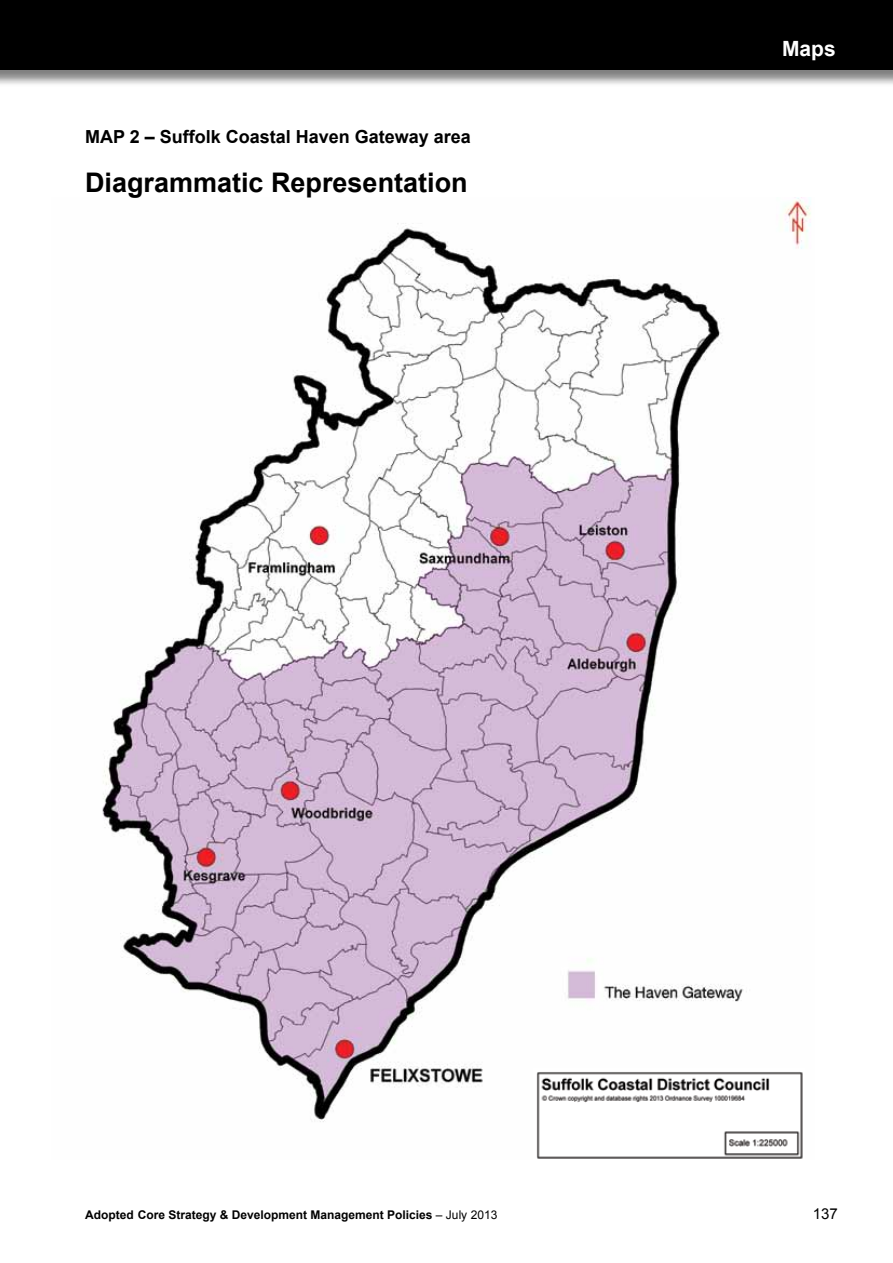
<style>
.page{position:relative;width:893px;height:1263px;background:#fff}
.page>*{position:absolute;margin:0;border:0;box-sizing:border-box;transform-origin:0 0}
.t1{font:700 27px "Arial";color:#000}
.t2{font:700 21px "Arial";color:#fff}
.t3{font:700 18px "Arial";color:#000}
.t4{font:15px "Arial";color:#000}
.t5{font:700 12px "Arial";color:#000}
.s1{font-weight:400}
</style>
<div class="page">
<div style="left:0;top:0;width:893px;height:86px;background:#000;opacity:.5"></div>
<div style="left:0;top:0;width:893px;height:70px;background:#000"></div>
<img style="left:102px;top:198px;width:709px;height:924px">
<img style="left:533px;top:1069px;width:272px;height:90px">
<div style="left:542px;top:1138px;width:138px;height:16px;background:#fff"></div>
<h3 class="t3" style="left:85px;top:125px;width:387px">MAP 2 – Suffolk Coastal Haven Gateway area</h3>
<h1 class="t1" style="left:85px;top:165px;width:384px">Diagrammatic Representation</h1>
<h2 class="t2" style="left:782px;top:35px;width:55px">Maps</h2>
<p class="t5" style="left:85px;top:1206px;width:414px">Adopted Core Strategy &amp; Development Management Policies <span class="s1">– July 2013</span></p>
<p class="t4" style="left:813px;top:1203px;width:27px">137</p>
</div>
